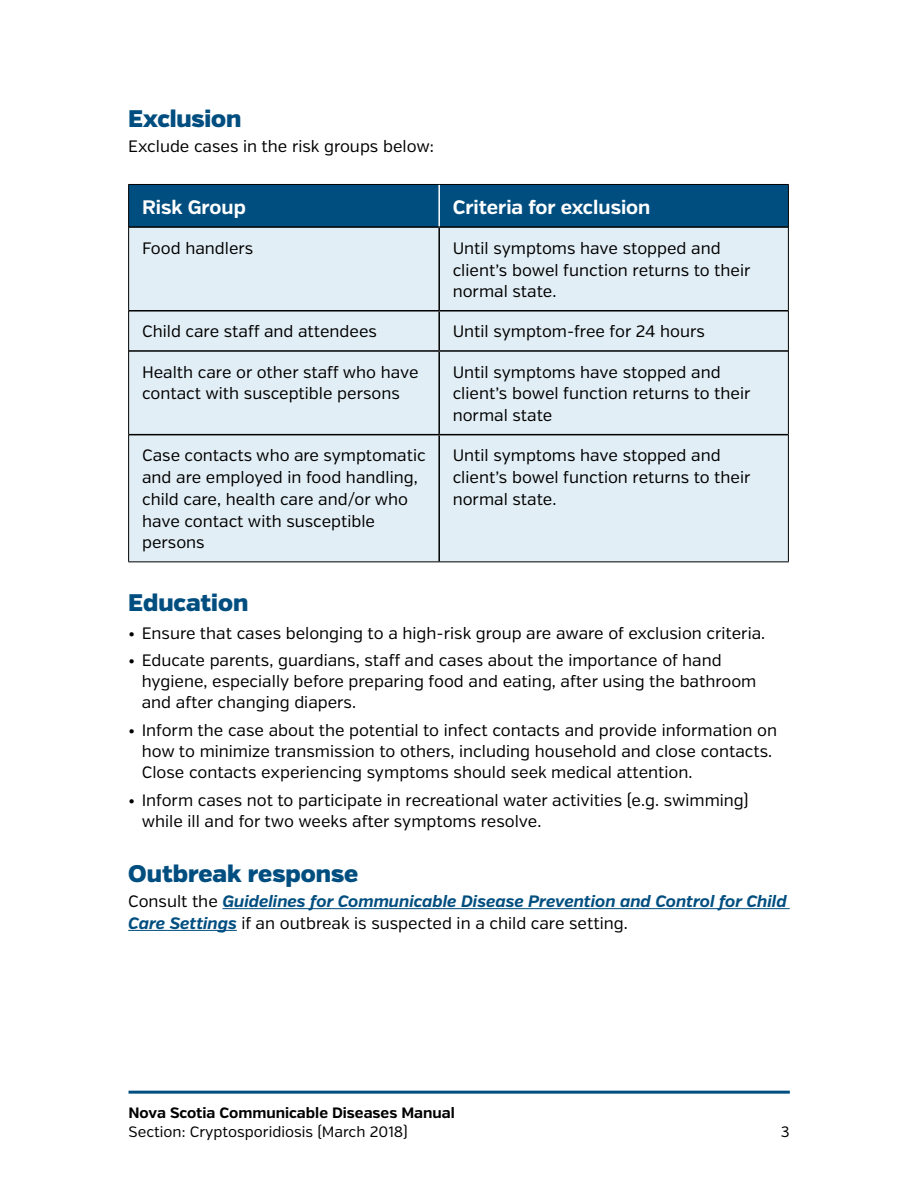
<style>
.page{position:relative;width:918px;height:1188px;background:#fff}
.page>*{position:absolute;margin:0;border:0;box-sizing:border-box;transform-origin:0 0}
.Blue_subhead{font:900 24px "Verb";color:#004e80}
.Table_Header{font:700 19.5px "Verb";color:#fff}
.Body{font:16.5px/21.8px "Verb";color:#000}
.Body_First_Para{font:italic 700 16.5px/21.8px "Verb";color:#004e80}
.Body_First_Para-2{font:16.5px "Verb";color:#000}
.t1{font:15px "Verb";color:#000}
.t2{font:700 15px "Verb";color:#000}
.s1{font-weight:400;font-style:normal;color:#000}
</style>
<div class="page">
<hr style="left:129px;top:1091px;width:661px;height:3px;background:#004e80">
<hr style="left:222px;top:908px;width:568px;height:1px;background:#004e80">
<hr style="left:128px;top:930px;width:109px;height:1px;background:#004e80">
<div style="left:129px;top:185px;width:659px;height:41px;background:#004e80"></div>
<div style="left:129px;top:228px;width:659px;height:333px;background:#e2eef5"></div>
<hr style="left:129px;top:226px;width:310px;height:2px;background:#000">
<hr style="left:439px;top:226px;width:349px;height:2px;background:#000">
<hr style="left:438px;top:185px;width:2px;height:41px;background:#fff">
<hr style="left:438px;top:228px;width:2px;height:82px;background:#000">
<hr style="left:129px;top:310px;width:310px;height:2px;background:#000">
<hr style="left:129px;top:350px;width:310px;height:2px;background:#000">
<hr style="left:438px;top:312px;width:2px;height:38px;background:#000">
<hr style="left:438px;top:352px;width:2px;height:82px;background:#000">
<hr style="left:439px;top:310px;width:349px;height:2px;background:#000">
<hr style="left:439px;top:350px;width:349px;height:2px;background:#000">
<hr style="left:129px;top:434px;width:310px;height:1px;background:#000">
<hr style="left:438px;top:435px;width:2px;height:126px;background:#000">
<hr style="left:439px;top:434px;width:349px;height:1px;background:#000">
<hr style="left:128px;top:184px;width:311px;height:1px;background:#000">
<hr style="left:128px;top:185px;width:1px;height:42px;background:#000">
<hr style="left:439px;top:184px;width:350px;height:1px;background:#000">
<hr style="left:788px;top:185px;width:1px;height:42px;background:#000">
<hr style="left:128px;top:227px;width:1px;height:84px;background:#000">
<hr style="left:788px;top:227px;width:1px;height:84px;background:#000">
<hr style="left:128px;top:311px;width:1px;height:40px;background:#000">
<hr style="left:788px;top:311px;width:1px;height:40px;background:#000">
<hr style="left:128px;top:351px;width:1px;height:84px;background:#000">
<hr style="left:788px;top:351px;width:1px;height:84px;background:#000">
<hr style="left:128px;top:435px;width:1px;height:126px;background:#000">
<hr style="left:788px;top:435px;width:1px;height:126px;background:#000">
<hr style="left:128px;top:561px;width:311px;height:1px;background:#000">
<hr style="left:439px;top:561px;width:350px;height:1px;background:#000">
<p class="Blue_subhead" style="left:128px;top:104px;width:115px">Exclusion</p>
<p class="Body_First_Para-2" style="left:128px;top:137px;width:307px">Exclude cases in the risk groups below:</p>
<p class="Table_Header" style="left:142px;top:195px;width:105px">Risk Group</p>
<p class="Table_Header" style="left:453px;top:195px;width:199px">Criteria for exclusion</p>
<p class="Body" style="left:142px;top:237px;width:113px">Food handlers</p>
<p class="Body" style="left:453px;top:237px;width:299px">Until symptoms have stopped and client’s bowel function returns to their normal state.</p>
<p class="Body" style="left:142px;top:321px;width:236px">Child care staff and attendees</p>
<p class="Body" style="left:453px;top:321px;width:254px">Until symptom-free for 24 hours</p>
<p class="Body" style="left:142px;top:361px;width:278px">Health care or other staff who have contact with susceptible persons</p>
<p class="Body" style="left:453px;top:361px;width:299px">Until symptoms have stopped and client’s bowel function returns to their normal state</p>
<p class="Body" style="left:142px;top:445px;width:285px">Case contacts who are symptomatic and are employed in food handling, child care, health care and/or who have contact with susceptible persons</p>
<p class="Body" style="left:453px;top:445px;width:299px">Until symptoms have stopped and client’s bowel function returns to their normal state.</p>
<p class="Blue_subhead" style="left:128px;top:588px;width:122px">Education</p>
<p class="Body" style="left:128px;top:622px;width:639px">• Ensure that cases belonging to a high-risk group are aware of exclusion criteria.</p>
<p class="Body" style="left:142px;top:650px;width:616px;line-height:21px;text-indent:-14px">• Educate parents, guardians, staff and cases about the importance of hand hygiene, especially before preparing food and eating, after using the bathroom and after changing diapers.</p>
<p class="Body" style="left:142px;top:720px;width:637px;line-height:21px;text-indent:-14px">• Inform the case about the potential to infect contacts and provide information on how to minimize transmission to others, including household and close contacts.<br>Close contacts experiencing symptoms should seek medical attention.</p>
<p class="Body" style="left:142px;top:790px;width:608px;line-height:21px;text-indent:-14px">• Inform cases not to participate in recreational water activities (e.g. swimming) while ill and for two weeks after symptoms resolve.</p>
<p class="Blue_subhead" style="left:128px;top:859px;width:232px">Outbreak response</p>
<p class="Body_First_Para" style="left:128px;top:891px;width:660px"><span class="s1">Consult the</span> Guidelines for Communicable Disease Prevention and Control for Child<br>Care Settings <span class="s1">if an outbreak is suspected in a child care setting.</span></p>
<p class="t2" style="left:129px;top:1103px;width:328px">Nova Scotia Communicable Diseases Manual</p>
<p class="t1" style="left:129px;top:1123px;width:281px">Section: Cryptosporidiosis (March 2018)</p>
<p class="t1" style="left:781px;top:1123px;width:10px">3</p>
</div>
